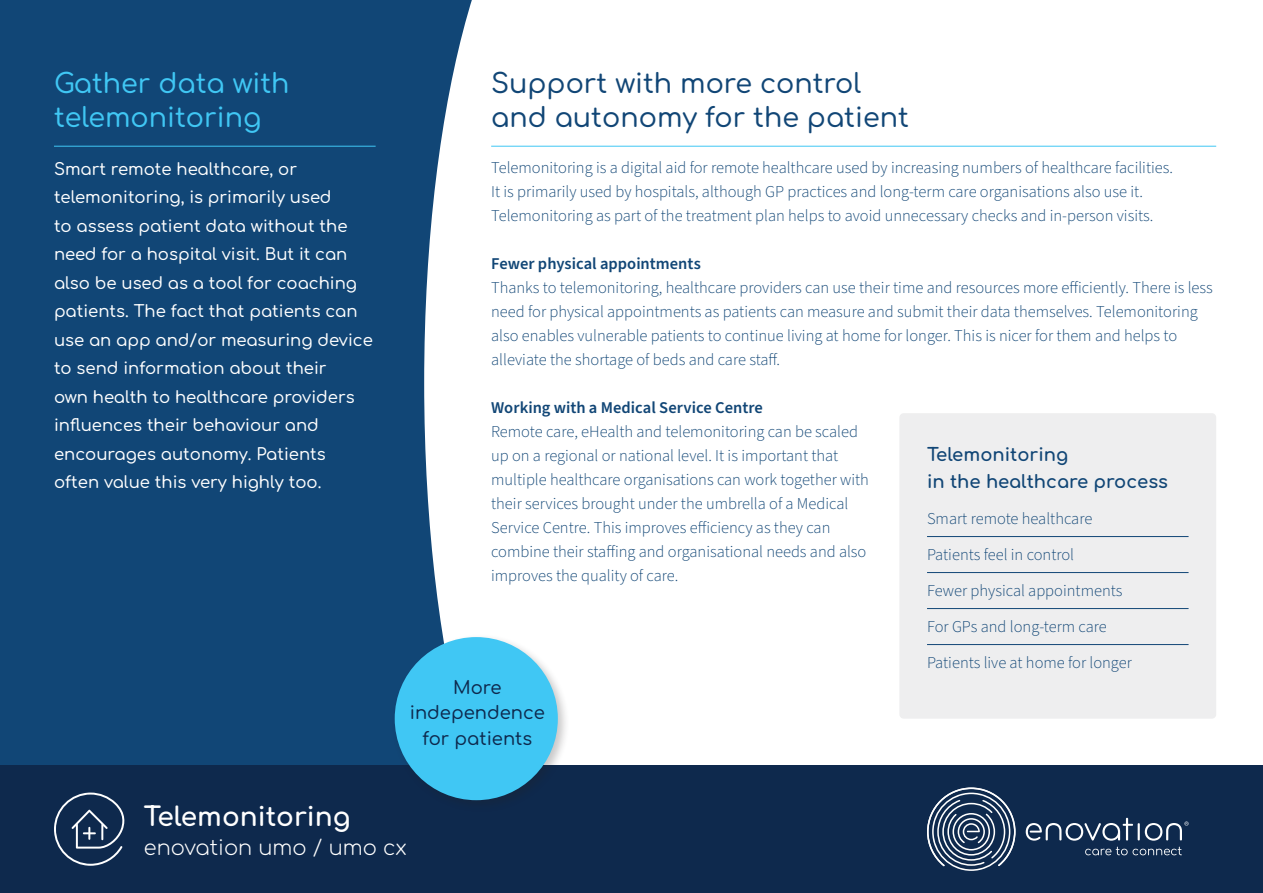
<style>
.page{position:relative;width:1263px;height:893px;background:#fff}
.page>*{position:absolute;margin:0;border:0;box-sizing:border-box;transform-origin:0 0}
.t1{font:500 27px/34.5px "Comfortaa";color:#114676}
.t2{font:500 27px/34.5px "Comfortaa";color:#40c7f4}
.t3{font:700 26.4px "Comfortaa";color:#fff}
.t4{font:300 20.85px "Comfortaa";color:#fff}
.t5{font:700 18px/27px "Comfortaa";color:#114676}
.t6{font:500 18px/25.5px "Comfortaa";color:#0e294d;text-align:center}
.t7{font:300 16.5px/24px "Source Sans Pro";color:#114676}
.t8{font:500 16.5px/28.5px "Comfortaa";color:#fff}
.t9{font:600 16.5px "Source Sans Pro";color:#114676}
</style>
<div class="page">
<div style="left:0;top:0;width:491px;height:777px;background:#114676"></div>
<svg style="left:424px;top:0;width:67px;height:633px;fill:#fff"></svg>
<hr style="left:54px;top:146px;width:322px;height:1px;background:#40c7f4">
<hr style="left:491px;top:146px;width:725px;height:1px;background:#40c7f4">
<div style="left:0;top:765px;width:1263px;height:128px;background:#0e294d"></div>
<svg style="left:1085px;top:847px;width:97px;height:8px"></svg>
<svg style="left:927px;top:787px;width:88px;height:84px"></svg>
<svg style="left:1026px;top:818px;width:162px;height:23px"></svg>
<div style="left:391px;top:633px;width:179px;height:179px;background:#231f20;opacity:.25"></div>
<div style="left:395px;top:637px;width:163px;height:163px;background:#40c7f4;border-radius:50%"></div>
<div style="left:899px;top:413px;width:317px;height:306px;background:#eeeeef;border-radius:4px"></div>
<hr style="left:927px;top:536px;width:261px;height:1px;background:#114676">
<hr style="left:927px;top:572px;width:261px;height:1px;background:#114676">
<hr style="left:927px;top:608px;width:261px;height:1px;background:#114676">
<hr style="left:927px;top:644px;width:261px;height:1px;background:#114676">
<svg style="left:54px;top:793px;width:70px;height:73px"></svg>
<p class="t2" style="left:54px;top:62px;width:237px">Gather data with telemonitoring</p>
<p class="t8" style="left:54px;top:152px;width:320px">Smart remote healthcare, or telemonitoring, is primarily used<br>to assess patient data without the need for a hospital visit. But it can also be used as a tool for coaching patients. The fact that patients can use an app and/or measuring device to send information about their<br>own health to healthcare providers influences their behaviour and encourages autonomy. Patients often value this very highly too.</p>
<p class="t1" style="left:491px;top:62px;width:419px">Support with more control and autonomy for the patient</p>
<p class="t7" style="left:491px;top:156px;width:683px">Telemonitoring is a digital aid for remote healthcare used by increasing numbers of healthcare facilities.<br>It is primarily used by hospitals, although GP practices and long-term care organisations also use it.<br>Telemonitoring as part of the treatment plan helps to avoid unnecessary checks and in-person visits.</p>
<p class="t9" style="left:491px;top:252px;width:211px">Fewer physical appointments</p>
<p class="t7" style="left:491px;top:276px;width:723px">Thanks to telemonitoring, healthcare providers can use their time and resources more efficiently. There is less need for physical appointments as patients can measure and submit their data themselves. Telemonitoring also enables vulnerable patients to continue living at home for longer. This is nicer for them and helps to alleviate the shortage of beds and care staff.</p>
<p class="t9" style="left:491px;top:396px;width:273px">Working with a Medical Service Centre</p>
<p class="t7" style="left:491px;top:420px;width:379px">Remote care, eHealth and telemonitoring can be scaled up on a regional or national level. It is important that multiple healthcare organisations can work together with their services brought under the umbrella of a Medical Service Centre. This improves efficiency as they can combine their staffing and organisational needs and also improves the quality of care.</p>
<p class="t5" style="left:927px;top:438px;width:242px">Telemonitoring<br>in the healthcare process</p>
<p class="t7" style="left:927px;top:507px;width:167px">Smart remote healthcare</p>
<p class="t7" style="left:927px;top:543px;width:149px">Patients feel in control</p>
<p class="t7" style="left:927px;top:579px;width:197px">Fewer physical appointments</p>
<p class="t7" style="left:927px;top:615px;width:181px">For GPs and long-term care</p>
<p class="t7" style="left:927px;top:651px;width:206px">Patients live at home for longer</p>
<p class="t6" style="left:410px;top:672px;width:137px">More independence for patients</p>
<p class="t3" style="left:144px;top:793px;width:208px">Telemonitoring</p>
<p class="t4" style="left:144px;top:829px;width:264px">enovation umo / umo cx</p>
</div>
